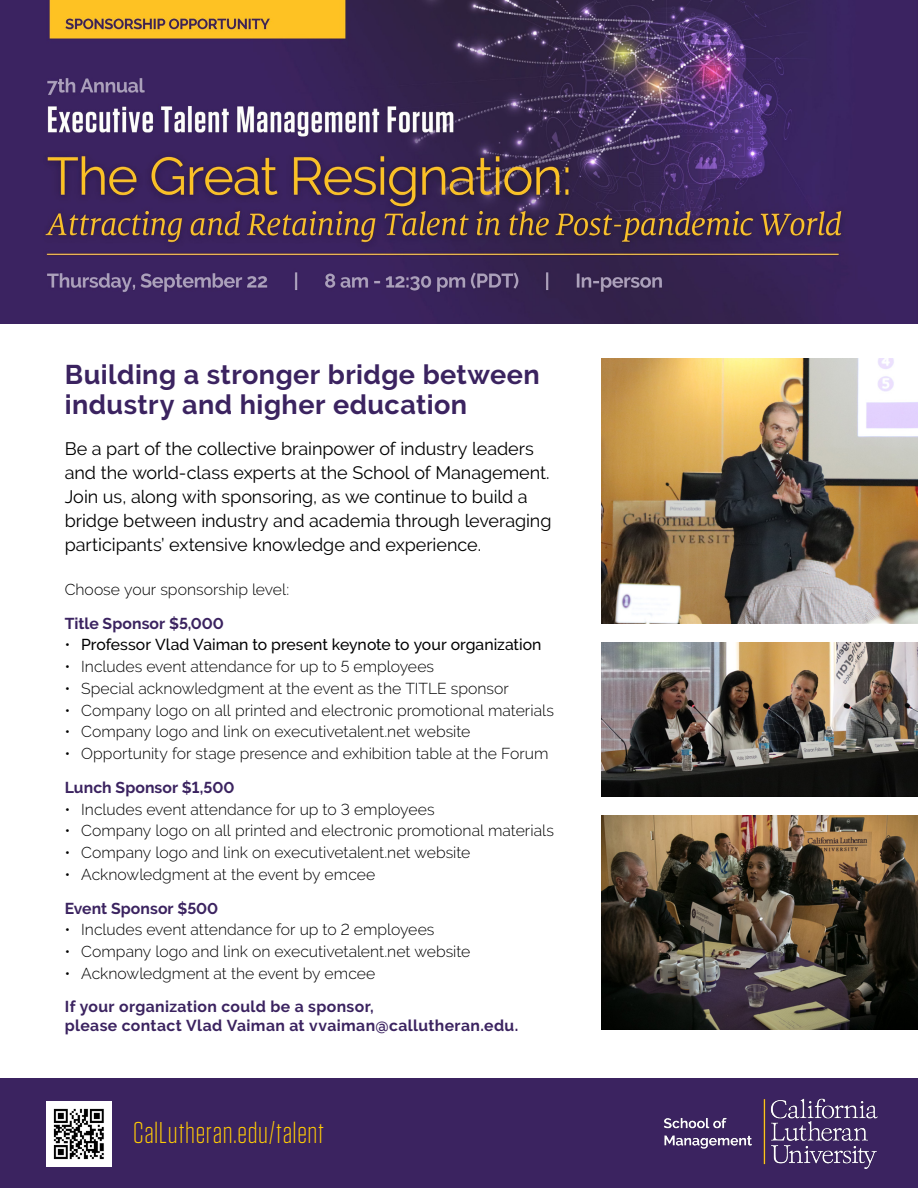
<style>
.page{position:relative;width:918px;height:1188px;background:#fff}
.page>*{position:absolute;margin:0;border:0;box-sizing:border-box;transform-origin:0 0}
.t1{font:300 30px "Tungsten";letter-spacing:.02em;color:#ffcb05}
.t2{font:700 27px/30px "Raleway";letter-spacing:.015em;color:#3b2360}
.t3{font:18px/24px "Raleway";letter-spacing:-.005em;color:#000}
.t4{font:300 15.75px "Raleway";color:#000}
.t5{font:700 15.75px/19.5px "Raleway";letter-spacing:.02em;color:#3b2360}
.t6{font:500 15.75px "Raleway";color:#000}
.t7{font:700 15.75px "Raleway";color:#3b2360}
.s1{font-weight:300}
</style>
<div class="page">
<div style="left:0;top:1078px;width:918px;height:110px;background:#3b2360"></div>
<img style="left:46px;top:1101px;width:66px;height:66px">
<img style="left:602px;top:816px;width:316px;height:213px">
<img style="left:664px;top:1098px;width:214px;height:70px">
<img style="left:602px;top:643px;width:316px;height:153px">
<img style="left:602px;top:358px;width:316px;height:265px">
<img style="left:0;top:0;width:918px;height:324px">
<h2 class="t2" style="left:65px;top:360px;width:477px">Building a stronger bridge between industry and higher education</h2>
<p class="t3" style="left:65px;top:437px;width:488px">Be a part of the collective brainpower of industry leaders and the world-class experts at the School of Management.<br>Join us, along with sponsoring, as we continue to build a bridge between industry and academia through leveraging participants’ extensive knowledge and experience.</p>
<p class="t4" style="left:65px;top:580px;width:226px">Choose your sponsorship level:</p>
<p class="t7" style="left:65px;top:614px;width:161px">Title Sponsor $5,000</p>
<p class="t6" style="left:65px;top:636px;width:478px"><span class="s1">•</span> Professor Vlad Vaiman to present keynote to your organization</p>
<p class="t4" style="left:65px;top:657px;width:371px">• Includes event attendance for up to 5 employees</p>
<p class="t4" style="left:65px;top:679px;width:446px">• Special acknowledgment at the event as the TITLE sponsor</p>
<p class="t4" style="left:65px;top:701px;width:491px">• Company logo on all printed and electronic promotional materials</p>
<p class="t4" style="left:65px;top:723px;width:407px">• Company logo and link on executivetalent.net website</p>
<p class="t4" style="left:65px;top:744px;width:485px">• Opportunity for stage presence and exhibition table at the Forum</p>
<p class="t5" style="left:65px;top:778px;width:171px">Lunch Sponsor $1,500</p>
<p class="t4" style="left:65px;top:800px;width:371px">• Includes event attendance for up to 3 employees</p>
<p class="t4" style="left:65px;top:822px;width:491px">• Company logo on all printed and electronic promotional materials</p>
<p class="t4" style="left:65px;top:844px;width:407px">• Company logo and link on executivetalent.net website</p>
<p class="t4" style="left:65px;top:865px;width:312px">• Acknowledgment at the event by emcee</p>
<p class="t5" style="left:65px;top:899px;width:155px">Event Sponsor $500</p>
<p class="t4" style="left:65px;top:921px;width:371px">• Includes event attendance for up to 2 employees</p>
<p class="t4" style="left:65px;top:943px;width:407px">• Company logo and link on executivetalent.net website</p>
<p class="t4" style="left:65px;top:964px;width:312px">• Acknowledgment at the event by emcee</p>
<p class="t5" style="left:65px;top:997px;width:455px">If your organization could be a sponsor,<br>please contact Vlad Vaiman at vvaiman@callutheran.edu.</p>
<h1 class="t1" style="left:133px;top:1117px;width:192px">CalLutheran.edu/talent</h1>
</div>
